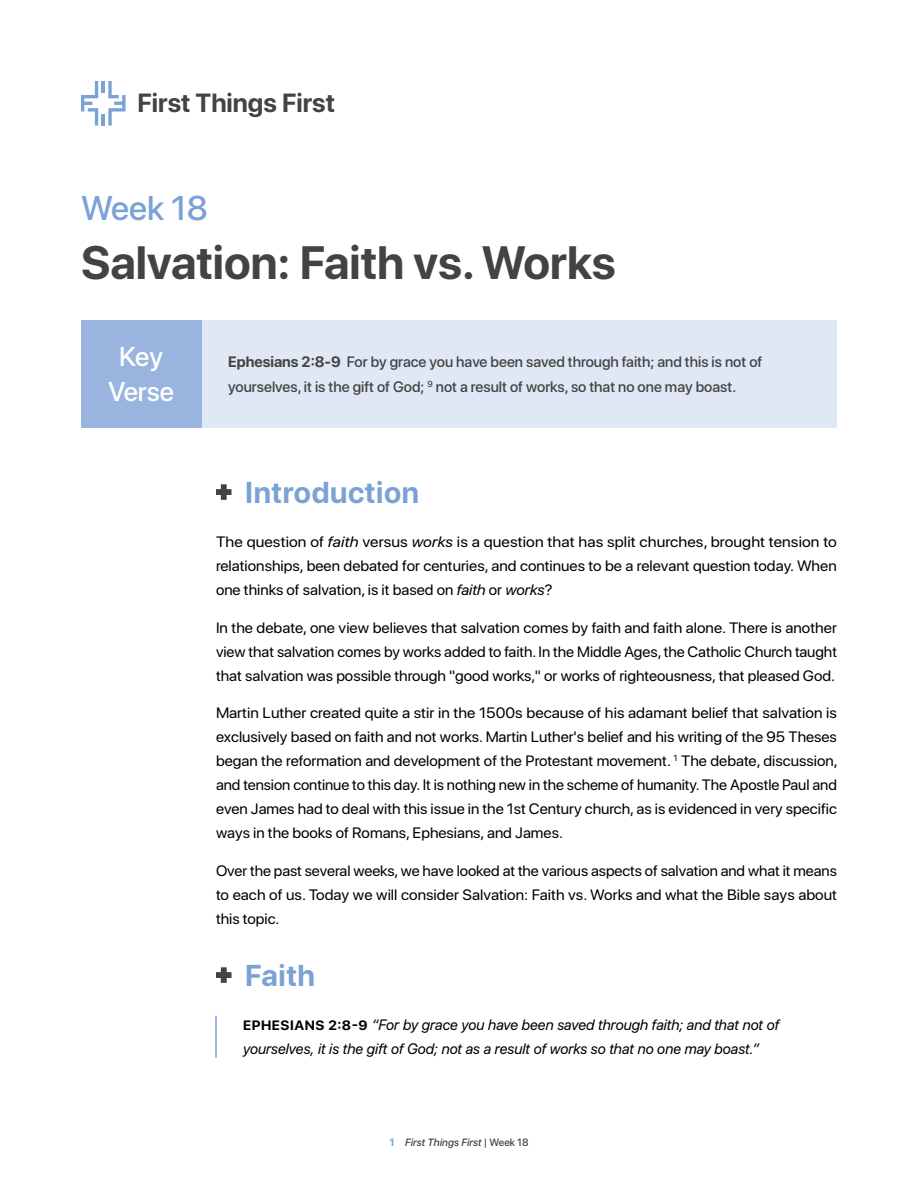
<style>
.page{position:relative;width:918px;height:1188px;background:#fff}
.page>*{position:absolute;margin:0;border:0;box-sizing:border-box;transform-origin:0 0}
.t1{font:700 46.5px "SF Pro Display";color:#434343}
.t2{font:500 34.05px "SF Pro Display";color:#7ba2d5}
.t3{font:700 30px "SF Pro Display";letter-spacing:.02em;color:#7ba2d5}
.t4{font:500 27px/34px "SF Pro Display";color:#fff;text-align:center}
.t5{font:700 26.1px "SF Pro Display";color:#434343}
.t6{font:15px/24px "SF Pro Display";color:#000;text-align:justify;scale:1.07 1}
.t7{font:15px/24px "SF Pro Display";color:#000;text-align:justify;scale:1.06 1}
.t8{font:15px/24px "SF Pro Display";color:#000;text-align:justify;scale:1.09 1}
.t9{font:15px/24px "SF Pro Display";color:#000;text-align:justify;scale:1.04 1}
.t10{font:500 15px/25.5px "SF Pro Display";color:#434343}
.t11{font:italic 15px/24px "SF Pro Display";color:#000}
.t12{font:italic 500 10.5px "SF Pro Display";color:#434343}
.s1{font-weight:700}
.s2{font-style:italic}
.s3{font-weight:700;font-style:normal;font-size:13.5px}
.s4{font-weight:700;font-style:normal;color:#7ba2d5}
.s5{font-style:normal}
</style>
<div class="page">
<svg style="left:81px;top:81px;width:45px;height:45px"></svg>
<div style="left:201px;top:320px;width:636px;height:108px;background:#e0e7f5"></div>
<div style="left:81px;top:320px;width:120px;height:108px;background:#99b5df"></div>
<hr style="left:215px;top:1016px;width:2px;height:42px;background:#7ba2d5">
<svg style="left:216px;top:484px;width:16px;height:16px"></svg>
<svg style="left:216px;top:967px;width:16px;height:16px"></svg>
<h3 class="t5" style="left:138px;top:85px;width:199px">First Things First</h3>
<h2 class="t2" style="left:81px;top:184px;width:128px">Week 18</h2>
<h1 class="t1" style="left:81px;top:229px;width:536px">Salvation: Faith vs. Works</h1>
<h3 class="t4" style="left:108px;top:339px;width:68px">Key<br>Verse</h3>
<p class="t10" style="left:228px;top:348px;width:536px"><span class="s1">Ephesians 2:8-9</span> For by grace you have been saved through faith; and this is not of yourselves, it is the gift of God; <sup>9</sup> not a result of works, so that no one may boast.</p>
<h3 class="t3" style="left:245px;top:471px;width:175px">Introduction</h3>
<p class="t8" style="left:216px;top:529px;width:571px">The question of <span class="s2">faith</span> versus <span class="s2">works</span> is a question that has split churches, brought tension to relationships, been debated for centuries, and continues to be a relevant question today. When one thinks of salvation, is it based on <span class="s2">faith</span> or <span class="s2">works</span>?</p>
<p class="t7" style="left:216px;top:615px;width:587px">In the debate, one view believes that salvation comes by faith and faith alone. There is another view that salvation comes by works added to faith. In the Middle Ages, the Catholic Church taught that salvation was possible through "good works," or works of righteousness, that pleased God.</p>
<p class="t6" style="left:216px;top:700px;width:583px">Martin Luther created quite a stir in the 1500s because of his adamant belief that salvation is exclusively based on faith and not works. Martin Luther's belief and his writing of the 95 Theses began the reformation and development of the Protestant movement. <sup>1</sup> The debate, discussion, and tension continue to this day. It is nothing new in the scheme of humanity. The Apostle Paul and even James had to deal with this issue in the 1st Century church, as is evidenced in very specific ways in the books of Romans, Ephesians, and James.</p>
<p class="t9" style="left:216px;top:858px;width:599px">Over the past several weeks, we have looked at the various aspects of salvation and what it means to each of us. Today we will consider Salvation: Faith vs. Works and what the Bible says about this topic.</p>
<h3 class="t3" style="left:245px;top:954px;width:71px">Faith</h3>
<p class="t11" style="left:243px;top:1012px;width:538px"><span class="s3">EPHESIANS 2:8-9</span> “For by grace you have been saved through faith; and that not of yourselves, it is the gift of God; not as a result of works so that no one may boast.”</p>
<p class="t12" style="left:389px;top:1135px;width:141px"><span class="s4">1</span> First Things First <span class="s5">| Week 18</span></p>
</div>
